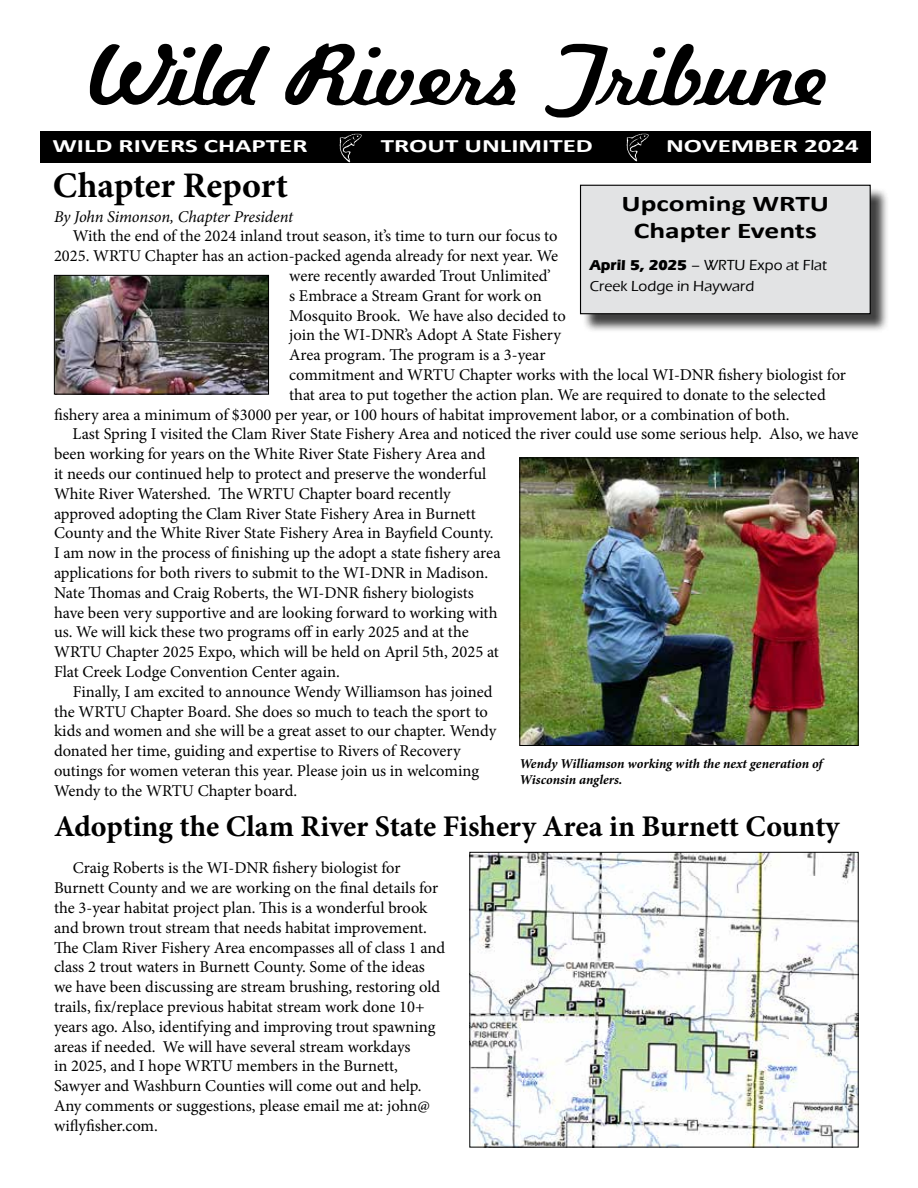
<style>
.page{position:relative;width:918px;height:1188px;background:#fff}
.page>*{position:absolute;margin:0;border:0;box-sizing:border-box;transform-origin:0 0}
.t1{font:61.2px "Kavaler Kursive";color:#000;scale:1.18 1}
.t2{font:700 36px "Minion Pro";letter-spacing:-.005em;color:#000}
.t3{font:700 30px "Minion Pro";letter-spacing:-.005em;color:#000}
.t4{font:700 22.5px/27px "Calibri";color:#000;text-align:center;scale:1.31 1}
.t5{font:700 18.9px "Calibri";color:#fff;scale:1.43 1}
.t6{font:16.5px/19.8px "Minion Pro";letter-spacing:-.005em;color:#000}
.t7{font:italic 16.5px "Minion Pro";letter-spacing:-.01em;color:#000}
.t8{font:500 15px/21px "Eras ITC";color:#000}
.t9{font:italic 700 13.5px/16.2px "Minion Pro";letter-spacing:-.005em;color:#000}
.s1{font-family:"Eras IT Cby BT";font-weight:700}
</style>
<div class="page">
<div style="left:40px;top:132px;width:831px;height:31px;background:#000"></div>
<img style="left:339px;top:133px;width:23px;height:29px">
<img style="left:626px;top:133px;width:23px;height:29px">
<img style="left:56px;top:277px;width:211px;height:115px">
<div style="left:54px;top:275px;width:215px;height:119px;border:1px solid #000"></div>
<div style="left:582px;top:187px;width:307px;height:146px;background:#000;opacity:.75"></div>
<div style="left:581px;top:185px;width:289px;height:129px;background:#e2e3e4"></div>
<div style="left:580px;top:185px;width:291px;height:129px;border:1px solid #000"></div>
<img style="left:521px;top:460px;width:336px;height:284px">
<div style="left:519px;top:458px;width:340px;height:288px;border:1px solid #000"></div>
<img style="left:471px;top:854px;width:386px;height:292px">
<div style="left:469px;top:852px;width:390px;height:296px;border:1px solid #000"></div>
<h1 class="t1" style="left:90px;top:38px;width:621px">Wild Rivers Tribune</h1>
<p class="t5" style="left:52px;top:132px;width:180px">WILD RIVERS CHAPTER</p>
<p class="t5" style="left:381px;top:132px;width:150px">TROUT UNLIMITED</p>
<p class="t5" style="left:666px;top:132px;width:136px">NOVEMBER 2024</p>
<h2 class="t2" style="left:53px;top:161px;width:237px">Chapter Report</h2>
<h3 class="t4" style="left:622px;top:190px;width:160px">Upcoming WRTU<br>Chapter Events</h3>
<p class="t8" style="left:590px;top:255px;width:239px"><span class="s1">April 5, 2025</span> – WRTU Expo at Flat<br>Creek Lodge in Hayward</p>
<p class="t7" style="left:54px;top:205px;width:241px">By John Simonson, Chapter President</p>
<p class="t6" style="left:73px;top:226px;width:486px">With the end of the 2024 inland trout season, it’s time to turn our focus to</p>
<p class="t6" style="left:54px;top:246px;width:506px">2025. WRTU Chapter has an action-packed agenda already for next year. We</p>
<p class="t6" style="left:289px;top:266px;width:263px">were recently awarded Trout Unlimited’</p>
<p class="t6" style="left:289px;top:286px;width:254px">s Embrace a Stream Grant for work on</p>
<p class="t6" style="left:289px;top:305px;width:278px">Mosquito Brook. We have also decided to</p>
<p class="t6" style="left:289px;top:325px;width:273px">join the WI-DNR’s Adopt A State Fishery</p>
<p class="t6" style="left:289px;top:345px;width:258px">Area program. The program is a 3-year</p>
<p class="t6" style="left:289px;top:365px;width:558px">commitment and WRTU Chapter works with the local WI-DNR fishery biologist for</p>
<p class="t6" style="left:289px;top:385px;width:538px">that area to put together the action plan. We are required to donate to the selected</p>
<p class="t6" style="left:54px;top:404px;width:737px">fishery area a minimum of $3000 per year, or 100 hours of habitat improvement labor, or a combination of both.</p>
<p class="t6" style="left:73px;top:424px;width:788px">Last Spring I visited the Clam River State Fishery Area and noticed the river could use some serious help. Also, we have</p>
<p class="t6" style="left:54px;top:444px;width:433px">been working for years on the White River State Fishery Area and</p>
<p class="t6" style="left:54px;top:464px;width:434px">it needs our continued help to protect and preserve the wonderful</p>
<p class="t6" style="left:54px;top:484px;width:398px">White River Watershed. The WRTU Chapter board recently</p>
<p class="t6" style="left:54px;top:503px;width:423px">approved adopting the Clam River State Fishery Area in Burnett</p>
<p class="t6" style="left:54px;top:523px;width:441px">County and the White River State Fishery Area in Bayfield County.</p>
<p class="t6" style="left:54px;top:543px;width:448px">I am now in the process of finishing up the adopt a state fishery area</p>
<p class="t6" style="left:54px;top:563px;width:436px">applications for both rivers to submit to the WI-DNR in Madison.</p>
<p class="t6" style="left:54px;top:583px;width:421px">Nate Thomas and Craig Roberts, the WI-DNR fishery biologists</p>
<p class="t6" style="left:54px;top:602px;width:445px">have been very supportive and are looking forward to working with</p>
<p class="t6" style="left:54px;top:622px;width:416px">us. We will kick these two programs off in early 2025 and at the</p>
<p class="t6" style="left:54px;top:642px;width:447px">WRTU Chapter 2025 Expo, which will be held on April 5th, 2025 at</p>
<p class="t6" style="left:54px;top:662px;width:287px">Flat Creek Lodge Convention Center again.</p>
<p class="t6" style="left:73px;top:682px;width:421px">Finally, I am excited to announce Wendy Williamson has joined</p>
<p class="t6" style="left:54px;top:701px;width:436px">the WRTU Chapter Board. She does so much to teach the sport to</p>
<p class="t6" style="left:54px;top:721px;width:444px">kids and women and she will be a great asset to our chapter. Wendy</p>
<p class="t6" style="left:54px;top:741px;width:408px">donated her time, guiding and expertise to Rivers of Recovery</p>
<p class="t6" style="left:54px;top:761px;width:427px">outings for women veteran this year. Please join us in welcoming</p>
<p class="t6" style="left:54px;top:781px;width:245px">Wendy to the WRTU Chapter board.</p>
<p class="t9" style="left:519px;top:755px;width:305px">Wendy Williamson working with the next generation of<br>Wisconsin anglers.</p>
<h3 class="t3" style="left:54px;top:805px;width:787px">Adopting the Clam River State Fishery Area in Burnett County</h3>
<p class="t6" style="left:54px;top:858px;width:393px;text-indent:19px">Craig Roberts is the WI-DNR fishery biologist for Burnett County and we are working on the final details for the 3-year habitat project plan. This is a wonderful brook and brown trout stream that needs habitat improvement.<br>The Clam River Fishery Area encompasses all of class 1 and class 2 trout waters in Burnett County. Some of the ideas we have been discussing are stream brushing, restoring old trails, fix/replace previous habitat stream work done 10+ years ago. Also, identifying and improving trout spawning areas if needed. We will have several stream workdays<br>in 2025, and I hope WRTU members in the Burnett, Sawyer and Washburn Counties will come out and help.<br>Any comments or suggestions, please email me at: john@ wiflyfisher.com.</p>
</div>
